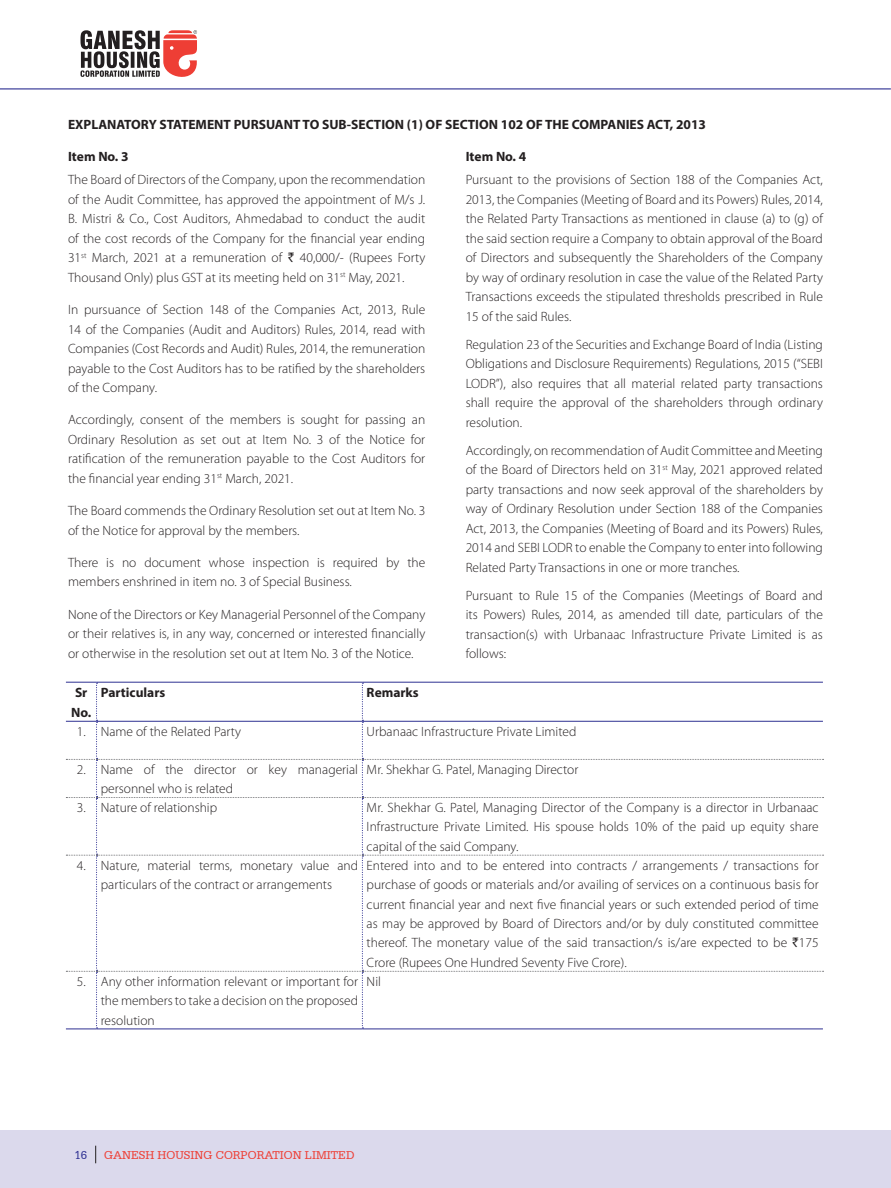
<style>
.page{position:relative;width:891px;height:1188px;background:#fff}
.page>*{position:absolute;margin:0;border:0;box-sizing:border-box;transform-origin:0 0}
.t1{font:300 13.5px/19.5px "Myriad Pro";color:#231f20;text-align:justify}
.t2{font:700 13.5px/20.4px "Myriad Pro";color:#231f20}
.t3{font:12px "Serifa BT";color:#ee3e35}
.t4{font:12px "Serifa BT";color:#2e3092}
.s1{font-family:"Rupee";font-weight:400}
</style>
<div class="page">
<hr style="left:66px;top:682px;width:31px;height:1px;background:#2e3092">
<hr style="left:97px;top:682px;width:265px;height:1px;background:#2e3092">
<hr style="left:362px;top:682px;width:461px;height:1px;background:#2e3092">
<svg style="left:66px;top:683px;width:757px;height:346px"></svg>
<hr style="left:66px;top:1029px;width:31px;height:1px;background:#2e3092">
<hr style="left:97px;top:1029px;width:265px;height:1px;background:#2e3092">
<hr style="left:362px;top:1029px;width:461px;height:1px;background:#2e3092">
<div style="left:0;top:1131px;width:891px;height:57px;background:#dbd9ec"></div>
<hr style="left:0;top:88px;width:891px;height:1px;background:#2e3092">
<svg style="left:95px;top:1146px;width:1px;height:17px"></svg>
<svg style="left:80px;top:30px;width:117px;height:47px"></svg>
<p class="t2" style="left:68px;top:114px;width:639px">EXPLANATORY STATEMENT PURSUANT TO SUB-SECTION (1) OF SECTION 102 OF THE COMPANIES ACT, 2013</p>
<p class="t2" style="left:68px;top:146px;width:62px">Item No. 3</p>
<p class="t1" style="left:68px;top:170px;width:359px">The Board of Directors of the Company, upon the recommendation of the Audit Committee, has approved the appointment of M/s J.<br>B. Mistri &amp; Co., Cost Auditors, Ahmedabad to conduct the audit of the cost records of the Company for the financial year ending 31<sup>st</sup> March, 2021 at a remuneration of <span class="s1">`</span> 40,000/- (Rupees Forty Thousand Only) plus GST at its meeting held on 31<sup>st</sup> May, 2021.</p>
<p class="t1" style="left:68px;top:300px;width:359px">In pursuance of Section 148 of the Companies Act, 2013, Rule 14 of the Companies (Audit and Auditors) Rules, 2014, read with Companies (Cost Records and Audit) Rules, 2014, the remuneration payable to the Cost Auditors has to be ratified by the shareholders of the Company.</p>
<p class="t1" style="left:68px;top:410px;width:359px">Accordingly, consent of the members is sought for passing an Ordinary Resolution as set out at Item No. 3 of the Notice for ratification of the remuneration payable to the Cost Auditors for the financial year ending 31<sup>st</sup> March, 2021.</p>
<p class="t1" style="left:68px;top:501px;width:359px">The Board commends the Ordinary Resolution set out at Item No. 3 of the Notice for approval by the members.</p>
<p class="t1" style="left:68px;top:553px;width:359px">There is no document whose inspection is required by the members enshrined in item no. 3 of Special Business.</p>
<p class="t1" style="left:68px;top:604px;width:359px">None of the Directors or Key Managerial Personnel of the Company or their relatives is, in any way, concerned or interested financially or otherwise in the resolution set out at Item No. 3 of the Notice.</p>
<p class="t2" style="left:466px;top:145px;width:62px">Item No. 4</p>
<p class="t1" style="left:466px;top:170px;width:359px">Pursuant to the provisions of Section 188 of the Companies Act, 2013, the Companies (Meeting of Board and its Powers) Rules, 2014, the Related Party Transactions as mentioned in clause (a) to (g) of the said section require a Company to obtain approval of the Board of Directors and subsequently the Shareholders of the Company by way of ordinary resolution in case the value of the Related Party Transactions exceeds the stipulated thresholds prescribed in Rule 15 of the said Rules.</p>
<p class="t1" style="left:466px;top:334px;width:359px">Regulation 23 of the Securities and Exchange Board of India (Listing Obligations and Disclosure Requirements) Regulations, 2015 (“SEBI LODR”), also requires that all material related party transactions shall require the approval of the shareholders through ordinary resolution.</p>
<p class="t1" style="left:466px;top:440px;width:359px">Accordingly, on recommendation of Audit Committee and Meeting of the Board of Directors held on 31<sup>st</sup> May, 2021 approved related party transactions and now seek approval of the shareholders by way of Ordinary Resolution under Section 188 of the Companies Act, 2013, the Companies (Meeting of Board and its Powers) Rules, 2014 and SEBI LODR to enable the Company to enter into following Related Party Transactions in one or more tranches.</p>
<p class="t1" style="left:466px;top:586px;width:359px">Pursuant to Rule 15 of the Companies (Meetings of Board and its Powers) Rules, 2014, as amended till date, particulars of the transaction(s) with Urbanaac Infrastructure Private Limited is as follows:</p>
<p class="t2" style="left:71px;top:681px;width:22px">Sr<br>No.</p>
<p class="t2" style="left:101px;top:681px;width:66px">Particulars</p>
<p class="t2" style="left:367px;top:681px;width:54px">Remarks</p>
<p class="t1" style="left:77px;top:721px;width:166px">1. Name of the Related Party</p>
<p class="t1" style="left:367px;top:721px;width:211px">Urbanaac Infrastructure Private Limited</p>
<p class="t1" style="left:101px;top:759px;width:259px;text-indent:-24px">2. Name of the director or key managerial personnel who is related</p>
<p class="t1" style="left:367px;top:759px;width:213px">Mr. Shekhar G. Patel, Managing Director</p>
<p class="t1" style="left:77px;top:798px;width:142px">3. Nature of relationship</p>
<p class="t1" style="left:367px;top:798px;width:453px">Mr. Shekhar G. Patel, Managing Director of the Company is a director in Urbanaac Infrastructure Private Limited. His spouse holds 10% of the paid up equity share capital of the said Company.</p>
<p class="t1" style="left:77px;top:855px;width:283px;text-align:center">4. Nature, material terms, monetary value and particulars of the contract or arrangements</p>
<p class="t1" style="left:367px;top:855px;width:453px">Entered into and to be entered into contracts / arrangements / transactions for purchase of goods or materials and/or availing of services on a continuous basis for current financial year and next five financial years or such extended period of time as may be approved by Board of Directors and/or by duly constituted committee thereof. The monetary value of the said transaction/s is/are expected to be <span class="s1">`</span>175<br>Crore (Rupees One Hundred Seventy Five Crore).</p>
<p class="t1" style="left:101px;top:971px;width:259px;text-indent:-24px">5. Any other information relevant or important for the members to take a decision on the proposed resolution</p>
<p class="t1" style="left:367px;top:971px;width:16px">Nil</p>
<p class="t4" style="left:74px;top:1148px;width:14px">16</p>
<p class="t3" style="left:104px;top:1148px;width:252px">GANESH HOUSING CORPORATION LIMITED</p>
</div>
